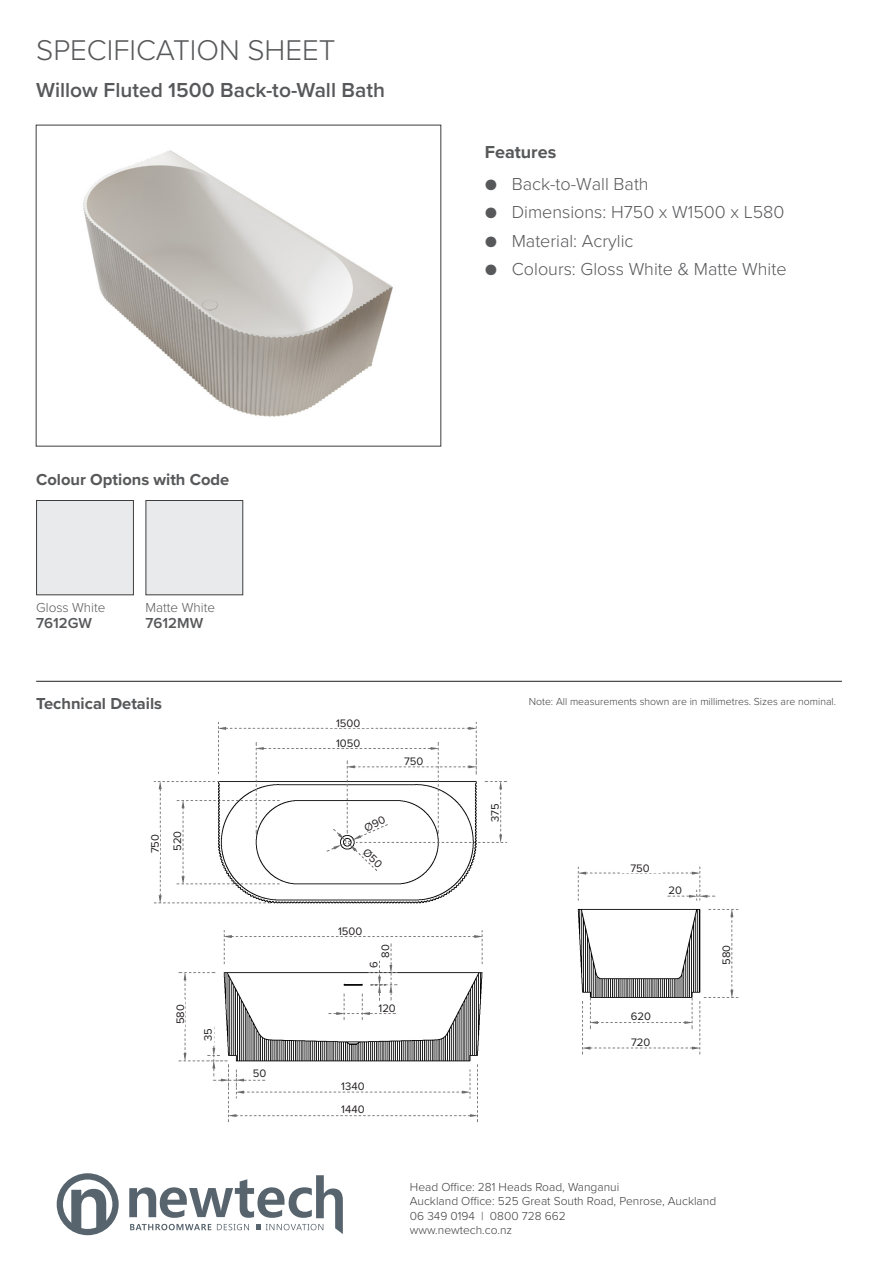
<style>
.page{position:relative;width:893px;height:1263px;background:#fff}
.page>*{position:absolute;margin:0;border:0;box-sizing:border-box;transform-origin:0 0}
.t1{font:300 29.55px "Proxima Nova";color:#57585a}
.t2{font:600 21px "Proxima Nova";color:#57585a}
.t3{font:300 18px "Proxima Nova";color:#57585a}
.t4{font:700 18px "Proxima Nova";color:#57585a}
.t5{font:700 16.5px "Proxima Nova";color:#57585a}
.t6{font:600 15px "Proxima Nova";color:#57585a}
.t7{font:300 13.5px "Proxima Nova";color:#57585a}
.t8{font:300 12px/14.4px "Proxima Nova";color:#3e3e3f}
.t9{font:11.25px "Proxima Nova";color:#231f20}
.t10{font:300 10.5px "Proxima Nova";color:#3e3e3f}
</style>
<div class="page">
<div style="left:57px;top:1173px;width:62px;height:62px;border:6px solid #57646d;border-radius:50%"></div>
<svg style="left:71px;top:1189px;width:35px;height:43px"></svg>
<svg style="left:129px;top:1175px;width:214px;height:59px"></svg>
<hr style="left:36px;top:681px;width:806px;height:1px;background:#231f20">
<div style="left:146px;top:500px;width:97px;height:95px;background:#e9eaeb;border:1px solid #3e3e3f"></div>
<div style="left:36px;top:500px;width:98px;height:95px;background:#e9eaeb;border:1px solid #3e3e3f"></div>
<img style="left:577px;top:866px;width:162px;height:189px">
<div style="left:620px;top:863px;width:41px;height:9px;background:#fff"></div>
<div style="left:667px;top:885px;width:16px;height:10px;background:#fff"></div>
<div style="left:620px;top:1037px;width:41px;height:9px;background:#fff"></div>
<div style="left:721px;top:943px;width:10px;height:24px;background:#fff"></div>
<div style="left:620px;top:1011px;width:41px;height:10px;background:#fff"></div>
<img style="left:83px;top:150px;width:310px;height:267px">
<img style="left:153px;top:721px;width:354px;height:183px">
<div style="left:328px;top:718px;width:41px;height:10px;background:#fff"></div>
<div style="left:328px;top:738px;width:41px;height:9px;background:#fff"></div>
<div style="left:393px;top:756px;width:41px;height:10px;background:#fff"></div>
<div style="left:150px;top:829px;width:10px;height:29px;background:#fff"></div>
<div style="left:172px;top:826px;width:10px;height:29px;background:#fff"></div>
<div style="left:490px;top:800px;width:9px;height:25px;background:#fff"></div>
<img style="left:178px;top:930px;width:305px;height:193px">
<div style="left:330px;top:926px;width:41px;height:9px;background:#fff"></div>
<div style="left:333px;top:1081px;width:40px;height:9px;background:#fff"></div>
<div style="left:333px;top:1104px;width:40px;height:9px;background:#fff"></div>
<div style="left:175px;top:1000px;width:10px;height:29px;background:#fff"></div>
<div style="left:368px;top:959px;width:10px;height:11px;background:#fff"></div>
<div style="left:380px;top:944px;width:10px;height:14px;background:#fff"></div>
<div style="left:203px;top:1024px;width:10px;height:21px;background:#fff"></div>
<div style="left:249px;top:1068px;width:21px;height:11px;background:#fff"></div>
<div style="left:376px;top:1003px;width:22px;height:10px;background:#fff"></div>
<svg style="left:359px;top:845px;width:27px;height:26px"></svg>
<svg style="left:360px;top:813px;width:29px;height:21px"></svg>
<p class="t1" style="left:36px;top:28px;width:301px">SPECIFICATION SHEET</p>
<p class="t2" style="left:36px;top:74px;width:350px">Willow Fluted 1500 Back-to-Wall Bath</p>
<p class="t4" style="left:485px;top:138px;width:73px">Features</p>
<p class="t3" style="left:485px;top:171px;width:165px">● Back-to-Wall Bath</p>
<p class="t3" style="left:485px;top:199px;width:301px">● Dimensions: H750 x W1500 x L580</p>
<p class="t3" style="left:485px;top:227px;width:150px">● Material: Acrylic</p>
<p class="t3" style="left:485px;top:255px;width:303px">● Colours: Gloss White &amp; Matte White</p>
<p class="t5" style="left:36px;top:467px;width:195px">Colour Options with Code</p>
<p class="t7" style="left:36px;top:597px;width:71px">Gloss White</p>
<p class="t6" style="left:36px;top:612px;width:57px">7612GW</p>
<p class="t7" style="left:146px;top:597px;width:71px">Matte White</p>
<p class="t6" style="left:146px;top:612px;width:59px">7612MW</p>
<p class="t5" style="left:36px;top:692px;width:127px">Technical Details</p>
<p class="t9" style="left:147px;top:853px;width:21px;rotate:-90deg">750</p>
<p class="t9" style="left:169px;top:851px;width:22px;rotate:-90deg">520</p>
<p class="t9" style="left:172px;top:1024px;width:22px;rotate:-90deg">580</p>
<p class="t9" style="left:200px;top:1041px;width:14px;rotate:-90deg">35</p>
<p class="t9" style="left:253px;top:1065px;width:15px">50</p>
<p class="t9" style="left:336px;top:715px;width:26px">1500</p>
<p class="t9" style="left:336px;top:734px;width:26px">1050</p>
<p class="t9" style="left:404px;top:753px;width:21px">750</p>
<p class="t9" style="left:338px;top:922px;width:26px">1500</p>
<p class="t9" style="left:377px;top:958px;width:15px;rotate:-90deg">80</p>
<p class="t9" style="left:365px;top:968px;width:8px;rotate:-90deg">6</p>
<p class="t9" style="left:378px;top:999px;width:19px">120</p>
<p class="t9" style="left:341px;top:1077px;width:25px">1340</p>
<p class="t9" style="left:341px;top:1101px;width:25px">1440</p>
<p class="t10" style="left:529px;top:693px;width:309px">Note: All measurements shown are in millimetres. Sizes are nominal.</p>
<p class="t9" style="left:487px;top:822px;width:20px;rotate:-90deg">375</p>
<p class="t9" style="left:630px;top:859px;width:21px">750</p>
<p class="t9" style="left:668px;top:882px;width:15px">20</p>
<p class="t9" style="left:631px;top:1008px;width:22px">620</p>
<p class="t9" style="left:631px;top:1033px;width:21px">720</p>
<p class="t9" style="left:718px;top:965px;width:22px;rotate:-90deg">580</p>
<p class="t8" style="left:410px;top:1179px;width:308px">Head Office: 281 Heads Road, Wanganui<br>Auckland Office: 525 Great South Road, Penrose, Auckland 06 349 0194 | 0800 728 662<br>www.newtech.co.nz</p>
</div>
